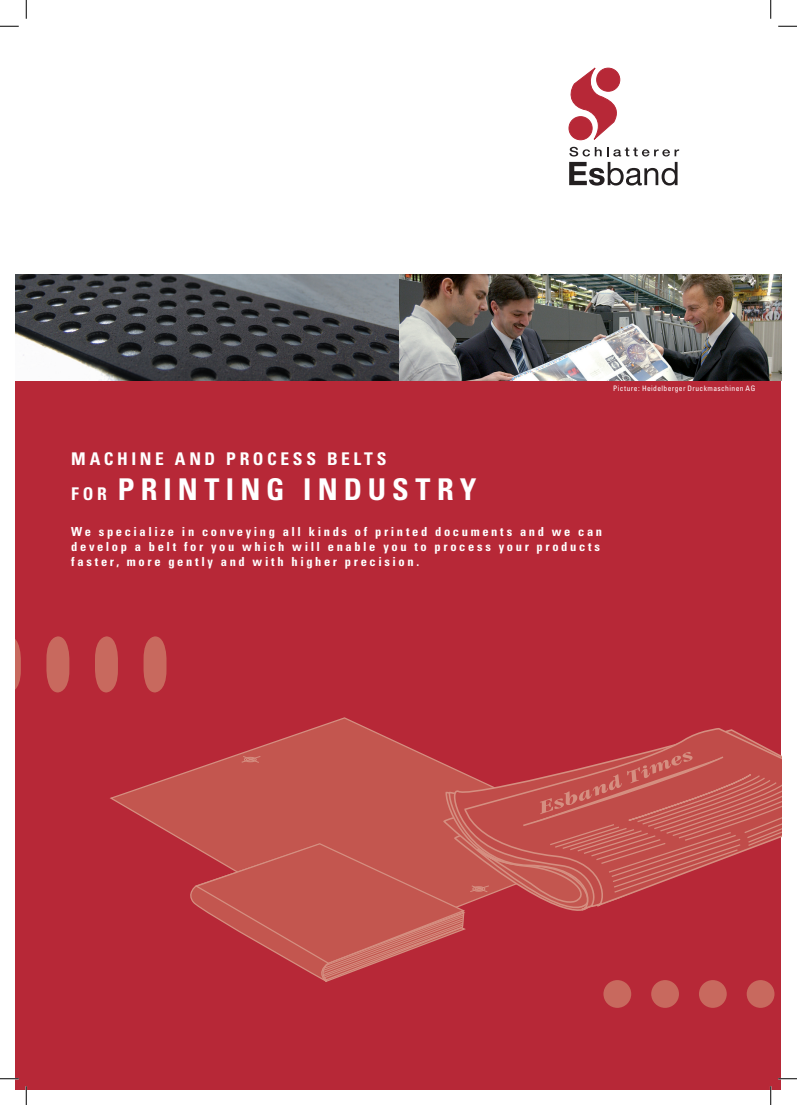
<style>
.page{position:relative;width:797px;height:1105px;background:#fff}
.page>*{position:absolute;margin:0;border:0;box-sizing:border-box;transform-origin:0 0}
.t1{font:700 condensed 30px "Univers";letter-spacing:.2em;color:#fff}
.t2{font:700 condensed 17.5px "Univers";letter-spacing:.205em;color:#fff}
.t3{font:700 condensed 12.5px/15px "Univers";letter-spacing:.21em;color:#fff}
.t4{font:condensed 7.5px "Univers";letter-spacing:.05em;color:#fff}
.s1{font-size:17.5px}
</style>
<div class="page">
<img style="left:16px;top:274px;width:765px;height:107px">
<div style="left:16px;top:381px;width:765px;height:708px;background:#b72837"></div>
<svg style="left:569px;top:147px;width:110px;height:39px"></svg>
<svg style="left:568px;top:67px;width:53px;height:73px"></svg>
<svg style="left:110px;top:717px;width:309px;height:126px"></svg>
<svg style="left:645px;top:728px;width:130px;height:24px"></svg>
<svg style="left:195px;top:752px;width:586px;height:230px"></svg>
<div style="left:603px;top:980px;width:28px;height:28px;background:#c8695e;border-radius:50%"></div>
<div style="left:651px;top:980px;width:28px;height:28px;background:#c8695e;border-radius:50%"></div>
<div style="left:699px;top:980px;width:27px;height:28px;background:#c8695e;border-radius:50%"></div>
<div style="left:746px;top:980px;width:28px;height:28px;background:#c8695e;border-radius:50%"></div>
<svg style="left:95px;top:636px;width:23px;height:56px"></svg>
<svg style="left:143px;top:636px;width:23px;height:56px"></svg>
<svg style="left:46px;top:636px;width:23px;height:56px"></svg>
<svg style="left:16px;top:640px;width:5px;height:49px"></svg>
<svg style="left:0;top:25px;width:19px;height:2px"></svg>
<svg style="left:778px;top:25px;width:19px;height:2px"></svg>
<svg style="left:0;top:1078px;width:19px;height:1px"></svg>
<svg style="left:778px;top:1078px;width:19px;height:1px"></svg>
<svg style="left:25px;top:0;width:2px;height:19px"></svg>
<svg style="left:25px;top:1086px;width:2px;height:19px"></svg>
<svg style="left:770px;top:0;width:1px;height:19px"></svg>
<svg style="left:770px;top:1086px;width:1px;height:19px"></svg>
<p class="t4" style="left:613px;top:384px;width:143px">Picture: Heidelberger Druckmaschinen AG</p>
<h2 class="t2" style="left:71px;top:448px;width:317px">Machine and process belts</h2>
<h1 class="t1" style="left:71px;top:471px;width:407px"><span class="s1">for</span> printing industry</h1>
<p class="t3" style="left:71px;top:524px;width:532px">We specialize in conveying all kinds of printed documents and we can develop a belt for you which will enable you to process your products faster, more gently and with higher precision.</p>
</div>
